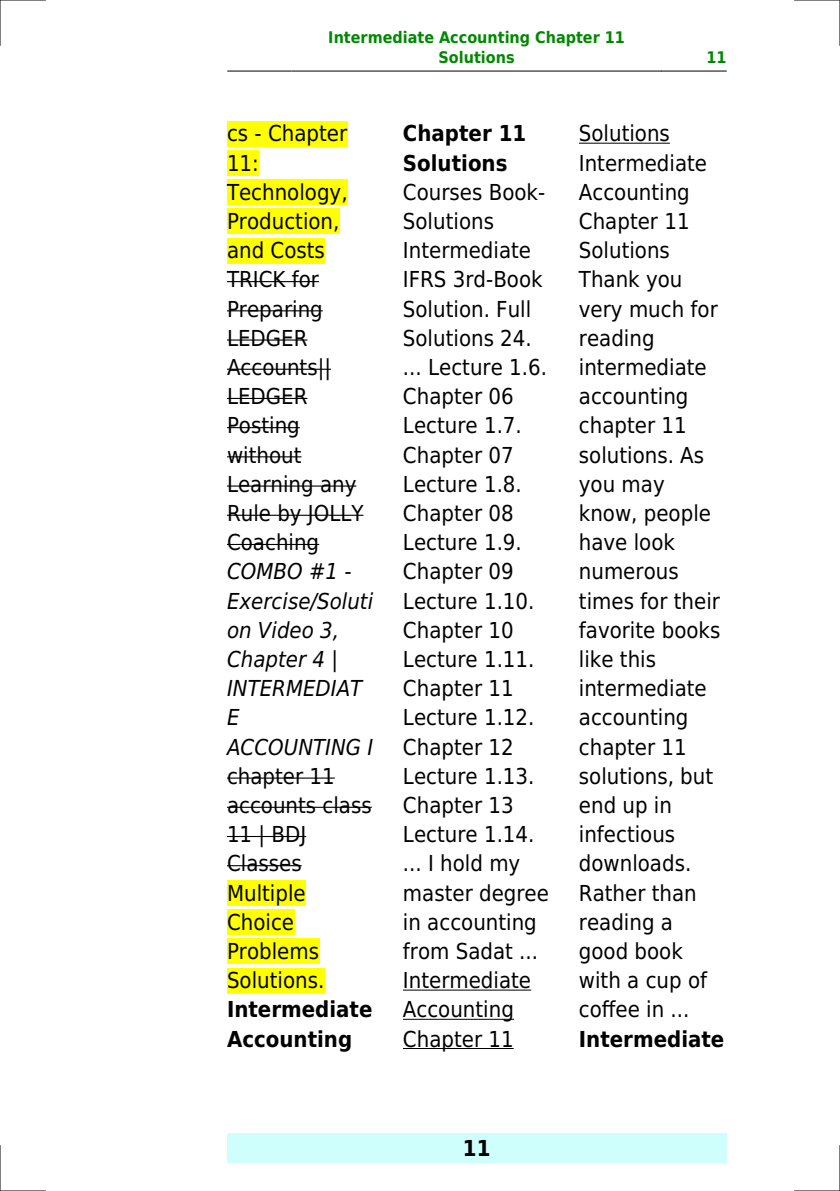
<style>
.page{position:relative;width:840px;height:1191px;background:#fff}
.page>*{position:absolute;margin:0;border:0;box-sizing:border-box;transform-origin:0 0}
.t1{font:22px/29.2px "DejaVu Sans Condensed";color:#000}
.t2{font:italic 22px/29.2px "DejaVu Sans Condensed";color:#000}
.t3{font:700 22px/29.2px "DejaVu Sans Condensed";color:#000}
.t4{font:700 16px/19.2px "DejaVu Sans Condensed";color:#080;text-align:center}
</style>
<div class="page">
<hr style="left:227px;top:71px;width:64px;height:1px;background:#000">
<hr style="left:292px;top:71px;width:368px;height:1px;background:#000">
<hr style="left:661px;top:71px;width:64px;height:1px;background:#000">
<div style="left:227px;top:1133px;width:499px;height:29px;background:#cffffc"></div>
<div style="left:227px;top:121px;width:120px;height:25px;background:#ff0"></div>
<div style="left:227px;top:150px;width:32px;height:26px;background:#ff0"></div>
<div style="left:227px;top:179px;width:120px;height:26px;background:#ff0"></div>
<div style="left:227px;top:208px;width:112px;height:26px;background:#ff0"></div>
<div style="left:227px;top:238px;width:98px;height:25px;background:#ff0"></div>
<hr style="left:227px;top:281px;width:92px;height:1px;background:#000">
<hr style="left:227px;top:310px;width:95px;height:1px;background:#000">
<hr style="left:227px;top:339px;width:80px;height:1px;background:#000">
<hr style="left:227px;top:369px;width:104px;height:1px;background:#000">
<hr style="left:227px;top:398px;width:80px;height:1px;background:#000">
<hr style="left:227px;top:427px;width:72px;height:1px;background:#000">
<hr style="left:227px;top:456px;width:74px;height:1px;background:#000">
<hr style="left:227px;top:485px;width:129px;height:1px;background:#000">
<hr style="left:227px;top:515px;width:136px;height:1px;background:#000">
<hr style="left:227px;top:544px;width:92px;height:1px;background:#000">
<hr style="left:227px;top:777px;width:107px;height:1px;background:#000">
<hr style="left:227px;top:806px;width:144px;height:2px;background:#000">
<hr style="left:227px;top:836px;width:79px;height:1px;background:#000">
<hr style="left:227px;top:865px;width:74px;height:1px;background:#000">
<div style="left:227px;top:880px;width:78px;height:25px;background:#ff0"></div>
<div style="left:227px;top:909px;width:67px;height:26px;background:#ff0"></div>
<div style="left:227px;top:938px;width:92px;height:26px;background:#ff0"></div>
<div style="left:227px;top:967px;width:97px;height:26px;background:#ff0"></div>
<hr style="left:403px;top:989px;width:128px;height:1px;background:#000">
<hr style="left:403px;top:1018px;width:110px;height:1px;background:#000">
<hr style="left:403px;top:1048px;width:110px;height:1px;background:#000">
<hr style="left:578px;top:143px;width:91px;height:1px;background:#000">
<hr style="left:0;top:0;width:45px;height:1px;background:#000">
<hr style="left:794px;top:0;width:45px;height:1px;background:#000">
<hr style="left:0;top:1190px;width:45px;height:1px;background:#000">
<hr style="left:794px;top:1190px;width:45px;height:1px;background:#000">
<hr style="left:0;top:0;width:1px;height:45px;background:#000">
<hr style="left:0;top:1145px;width:1px;height:46px;background:#000">
<hr style="left:839px;top:0;width:1px;height:45px;background:#000">
<hr style="left:839px;top:1145px;width:1px;height:46px;background:#000">
<p class="t4" style="left:328px;top:28px;width:298px">Intermediate Accounting Chapter 11<br>Solutions</p>
<p class="t4" style="left:706px;top:48px;width:22px">11</p>
<p class="t1" style="left:227px;top:119px;width:138px">cs - Chapter<br>11:<br>Technology,<br>Production, and Costs<br>TRICK for<br>Preparing<br>LEDGER<br>Accounts||<br>LEDGER<br>Posting without<br>Learning any<br>Rule by JOLLY<br>Coaching</p>
<p class="t2" style="left:227px;top:557px;width:148px">COMBO #1 -<br>Exercise/Soluti on Video 3,<br>Chapter 4 |<br>INTERMEDIAT<br>E<br>ACCOUNTING I</p>
<p class="t1" style="left:227px;top:761px;width:146px">chapter 11 accounts class<br>11 | BDJ<br>Classes<br>Multiple<br>Choice<br>Problems<br>Solutions.</p>
<p class="t3" style="left:227px;top:995px;width:147px">Intermediate<br>Accounting</p>
<p class="t3" style="left:403px;top:119px;width:125px">Chapter 11<br>Solutions</p>
<p class="t1" style="left:403px;top:177px;width:147px">Courses Book-<br>Solutions<br>Intermediate<br>IFRS 3rd-Book<br>Solution. Full<br>Solutions 24. ... Lecture 1.6.<br>Chapter 06<br>Lecture 1.7.<br>Chapter 07<br>Lecture 1.8.<br>Chapter 08<br>Lecture 1.9.<br>Chapter 09<br>Lecture 1.10.<br>Chapter 10<br>Lecture 1.11.<br>Chapter 11<br>Lecture 1.12.<br>Chapter 12<br>Lecture 1.13.<br>Chapter 13<br>Lecture 1.14. ... I hold my master degree in accounting from Sadat ...<br>Intermediate<br>Accounting<br>Chapter 11</p>
<p class="t1" style="left:578px;top:119px;width:143px">Solutions<br>Intermediate<br>Accounting<br>Chapter 11<br>Solutions<br>Thank you very much for reading intermediate accounting chapter 11 solutions. As you may know, people have look numerous times for their favorite books like this intermediate accounting chapter 11 solutions, but end up in infectious downloads.<br>Rather than reading a good book with a cup of coffee in ...</p>
<p class="t3" style="left:578px;top:1024px;width:147px">Intermediate</p>
<p class="t3" style="left:462px;top:1133px;width:29px">11</p>
</div>
